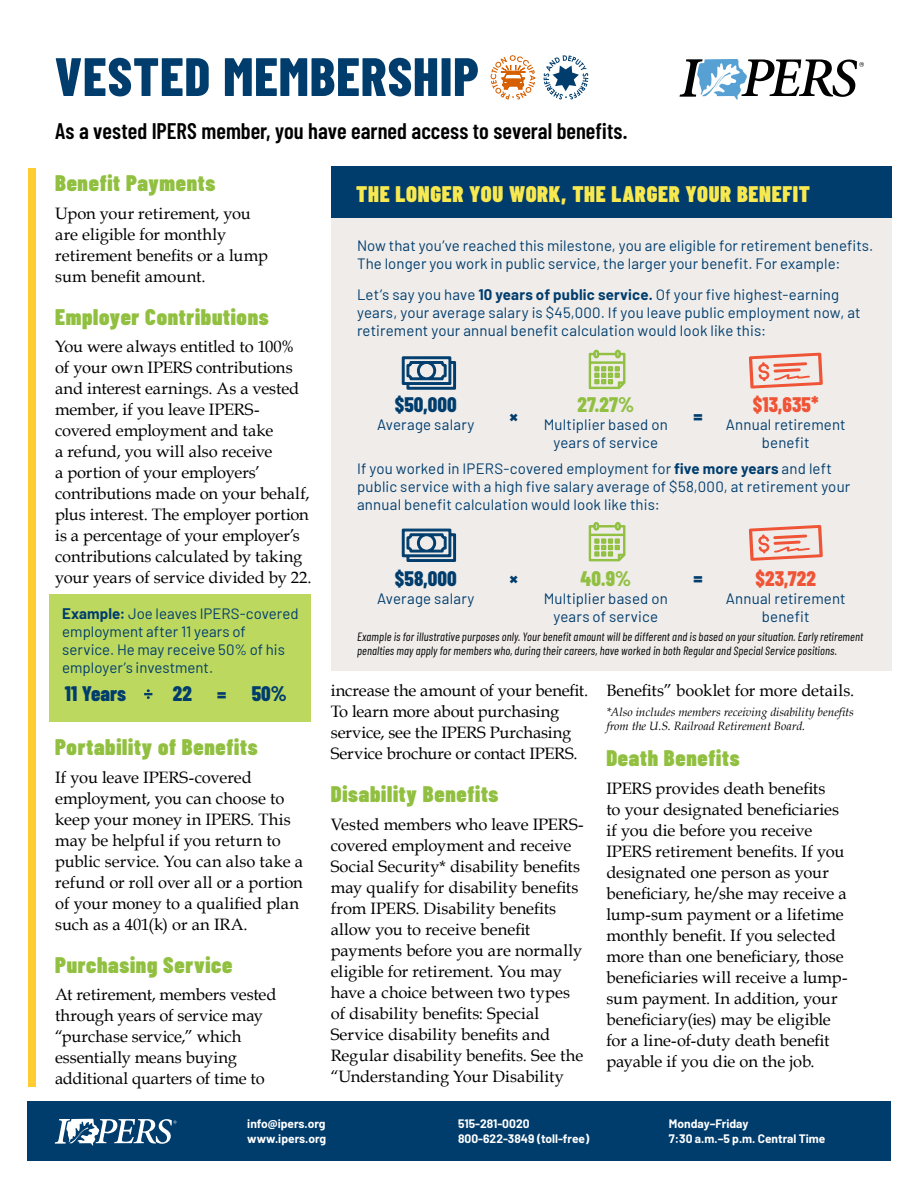
<style>
.page{position:relative;width:918px;height:1188px;background:#fff}
.page>*{position:absolute;margin:0;border:0;box-sizing:border-box;transform-origin:0 0}
.t1{font:800 54px "Barlow Condensed";letter-spacing:.015em;color:#003d6d}
.t2{font:900 22.5px "Barlow Condensed";letter-spacing:.03em;color:#91c041}
.t3{font:600 22.5px "Barlow Condensed";color:#000}
.t4{font:900 22.5px "Barlow Condensed";letter-spacing:.03em;color:#f9e950}
.t5{font:800 21px "Barlow Condensed";letter-spacing:.005em;color:#003d6d}
.t6{font:800 21px "Barlow Condensed";letter-spacing:.01em;color:#f05436}
.t7{font:800 21px "Barlow Condensed";color:#91c041}
.t8{font:16.5px/21px "Book Antiqua";letter-spacing:-.005em;color:#000}
.t9{font:15px/18px "Barlow";letter-spacing:.01em;color:#003d6d}
.t10{font:italic 12px/13.5px "Barlow Condensed";letter-spacing:.015em;color:#000}
.t11{font:700 12px/14.4px "Barlow";color:#fff}
.t12{font:italic 12px/13.5px "Book Antiqua";color:#000}
.s1{font-weight:700}
</style>
<div class="page">
<div style="left:27px;top:1101px;width:864px;height:60px;background:#003d6d"></div>
<svg style="left:55px;top:1119px;width:122px;height:27px"></svg>
<svg style="left:680px;top:59px;width:184px;height:41px"></svg>
<div style="left:28px;top:169px;width:8px;height:918px;background:#ffcc31"></div>
<div style="left:50px;top:594px;width:261px;height:127px;background:#bcd85f"></div>
<svg style="left:144px;top:689px;width:8px;height:10px"></svg>
<svg style="left:491px;top:55px;width:44px;height:45px"></svg>
<svg style="left:544px;top:55px;width:44px;height:44px"></svg>
<div style="left:331px;top:193px;width:561px;height:478px;background:#efecea"></div>
<div style="left:331px;top:166px;width:561px;height:51px;background:#003d6d"></div>
<svg style="left:749px;top:353px;width:74px;height:36px"></svg>
<svg style="left:401px;top:356px;width:56px;height:34px"></svg>
<svg style="left:588px;top:349px;width:38px;height:41px"></svg>
<svg style="left:749px;top:525px;width:74px;height:36px"></svg>
<svg style="left:401px;top:528px;width:56px;height:34px"></svg>
<svg style="left:588px;top:522px;width:38px;height:40px"></svg>
<h1 class="t1" style="left:55px;top:38px;width:425px">VESTED MEMBERSHIP</h1>
<h2 class="t3" style="left:55px;top:115px;width:574px">As a vested IPERS member, you have earned access to several benefits.</h2>
<h2 class="t2" style="left:55px;top:167px;width:162px">Benefit Payments</h2>
<p class="t8" style="left:55px;top:203px;width:214px">Upon your retirement, you are eligible for monthly retirement benefits or a lump sum benefit amount.</p>
<h2 class="t2" style="left:55px;top:301px;width:215px">Employer Contributions</h2>
<p class="t8" style="left:55px;top:336px;width:258px">You were always entitled to 100% of your own IPERS contributions and interest earnings. As a vested member, if you leave IPERS&shy;covered employment and take<br>a refund, you will also receive<br>a portion of your employers’ contributions made on your behalf, plus interest. The employer portion is a percentage of your employer’s contributions calculated by taking your years of service divided by 22.</p>
<p class="t9" style="left:62px;top:604px;width:238px"><span class="s1">Example:</span> Joe leaves IPERS-covered employment after 11 years of service. He may receive 50% of his employer’s investment.</p>
<p class="t5" style="left:65px;top:679px;width:63px">11 Years</p>
<p class="t5" style="left:173px;top:679px;width:115px">22 = 50%</p>
<h2 class="t2" style="left:55px;top:731px;width:204px">Portability of Benefits</h2>
<p class="t8" style="left:55px;top:767px;width:249px">If you leave IPERS-covered employment, you can choose to keep your money in IPERS. This may be helpful if you return to public service. You can also take a refund or roll over all or a portion of your money to a qualified plan such as a 401(k) or an IRA.</p>
<h2 class="t2" style="left:55px;top:949px;width:179px">Purchasing Service</h2>
<p class="t8" style="left:55px;top:984px;width:223px">At retirement, members vested through years of service may “purchase service,” which essentially means buying additional quarters of time to</p>
<h2 class="t4" style="left:356px;top:178px;width:455px">THE LONGER YOU WORK, THE LARGER YOUR BENEFIT</h2>
<p class="t9" style="left:357px;top:235px;width:518px">Now that you’ve reached this milestone, you are eligible for retirement benefits.<br>The longer you work in public service, the larger your benefit. For example:</p>
<p class="t9" style="left:357px;top:285px;width:505px">Let’s say you have <span class="s1">10 years of public service.</span> Of your five highest-earning years, your average salary is $45,000. If you leave public employment now, at retirement your annual benefit calculation would look like this:</p>
<p class="t5" style="left:395px;top:390px;width:64px">$50,000</p>
<p class="t9" style="left:377px;top:415px;width:99px">Average salary</p>
<p class="t6" style="left:753px;top:390px;width:68px">$13,635*</p>
<p class="t9" style="left:726px;top:415px;width:121px;text-align:center">Annual retirement benefit</p>
<p class="t9" style="left:357px;top:459px;width:495px">If you worked in IPERS-covered employment for <span class="s1">five more years</span> and left public service with a high five salary average of $58,000, at retirement your annual benefit calculation would look like this:</p>
<p class="t7" style="left:577px;top:390px;width:58px">27.27%</p>
<p class="t9" style="left:544px;top:415px;width:126px;text-align:center">Multiplier based on years of service</p>
<p class="t5" style="left:510px;top:401px;width:10px">×</p>
<p class="t5" style="left:694px;top:401px;width:11px">=</p>
<p class="t6" style="left:755px;top:563px;width:62px">$23,722</p>
<p class="t9" style="left:726px;top:588px;width:121px;text-align:center">Annual retirement benefit</p>
<p class="t10" style="left:357px;top:629px;width:508px">Example is for illustrative purposes only. Your benefit amount will be different and is based on your situation. Early retirement penalties may apply for members who, during their careers, have worked in both Regular and Special Service positions.</p>
<p class="t5" style="left:395px;top:563px;width:63px">$58,000</p>
<p class="t5" style="left:510px;top:564px;width:10px">×</p>
<p class="t5" style="left:694px;top:564px;width:11px">=</p>
<p class="t9" style="left:377px;top:588px;width:99px">Average salary</p>
<p class="t7" style="left:581px;top:563px;width:52px">40.9%</p>
<p class="t9" style="left:544px;top:588px;width:126px;text-align:center">Multiplier based on years of service</p>
<p class="t8" style="left:331px;top:680px;width:259px">increase the amount of your benefit.<br>To learn more about purchasing service, see the IPERS Purchasing Service brochure or contact IPERS.</p>
<h2 class="t2" style="left:331px;top:778px;width:169px">Disability Benefits</h2>
<p class="t8" style="left:331px;top:814px;width:255px">Vested members who leave IPERS&shy;covered employment and receive Social Security* disability benefits may qualify for disability benefits from IPERS. Disability benefits allow you to receive benefit payments before you are normally eligible for retirement. You may have a choice between two types of disability benefits: Special Service disability benefits and Regular disability benefits. See the “Understanding Your Disability</p>
<p class="t8" style="left:606px;top:680px;width:249px">Benefits” booklet for more details.</p>
<p class="t12" style="left:606px;top:706px;width:249px">*Also includes members receiving disability benefits from the U.S. Railroad Retirement Board.</p>
<h2 class="t2" style="left:606px;top:742px;width:135px">Death Benefits</h2>
<p class="t8" style="left:606px;top:778px;width:243px">IPERS provides death benefits<br>to your designated beneficiaries if you die before you receive<br>IPERS retirement benefits. If you designated one person as your beneficiary, he/she may receive a lump-sum payment or a lifetime monthly benefit. If you selected more than one beneficiary, those beneficiaries will receive a lump&shy;sum payment. In addition, your beneficiary(ies) may be eligible for a line-of-duty death benefit payable if you die on the job.</p>
<p class="t11" style="left:247px;top:1116px;width:80px">info@ipers.org www.ipers.org</p>
<p class="t11" style="left:458px;top:1116px;width:133px">515-281-0020<br>800-622-3849 (toll-free)</p>
<p class="t11" style="left:669px;top:1116px;width:158px">Monday–Friday<br>7:30 a.m.–5 p.m. Central Time</p>
</div>
